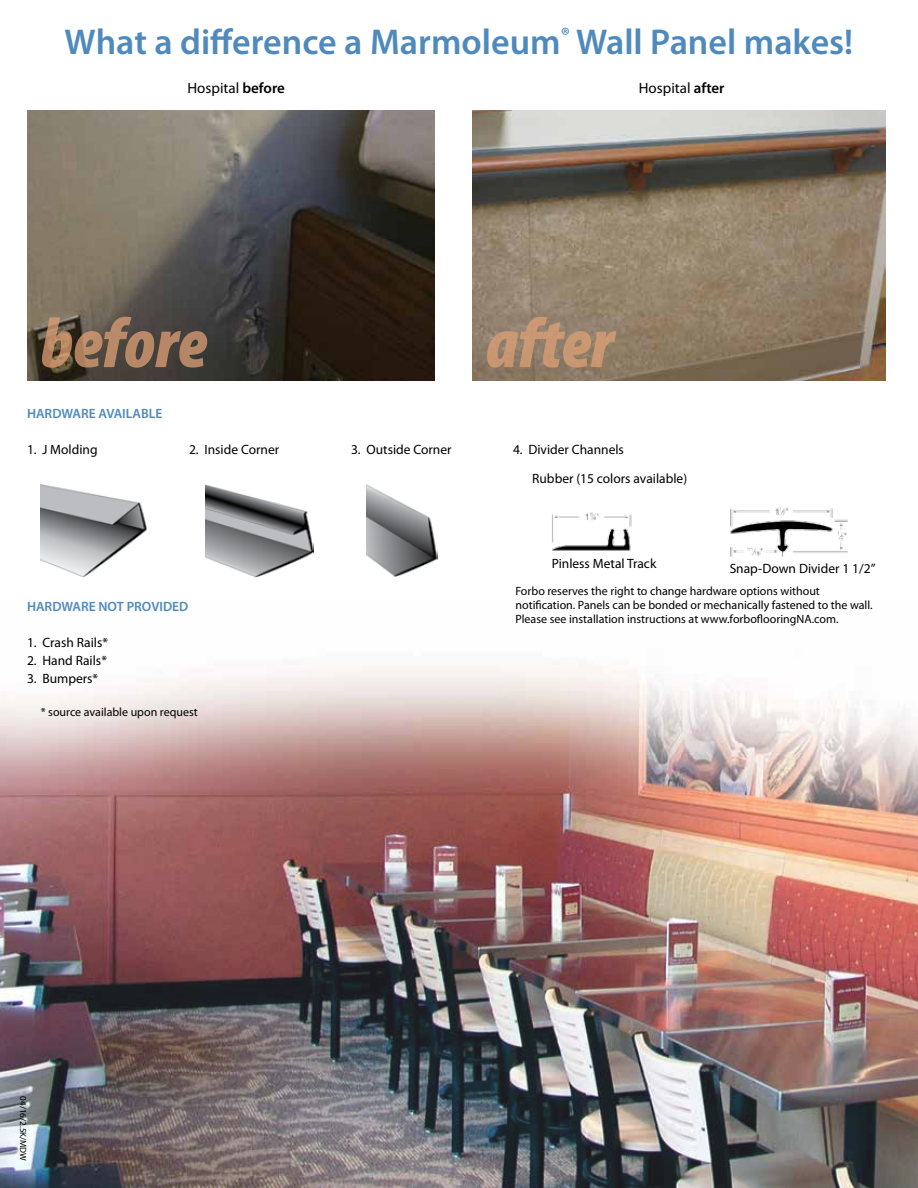
<style>
.page{position:relative;width:918px;height:1188px;background:#fff}
.page>*{position:absolute;margin:0;border:0;box-sizing:border-box;transform-origin:0 0}
.t1{font:600 36px "Myriad Pro";color:#4f8abe}
.t2{font:15px "Myriad Pro";color:#000}
.t3{font:13.5px "Myriad Pro";color:#000}
.t4{font:600 13.5px "Myriad Pro";color:#4f8abe}
.t5{font:12px/14.4px "Myriad Pro";color:#000}
.t6{font:9px "Myriad Pro";color:#000}
.s1{font-weight:600}
</style>
<div class="page">
<img style="left:0;top:665px;width:918px;height:523px">
<img style="left:40px;top:484px;width:107px;height:93px">
<img style="left:367px;top:484px;width:70px;height:93px">
<img style="left:206px;top:485px;width:108px;height:92px">
<img style="left:472px;top:111px;width:413px;height:270px">
<img style="left:27px;top:111px;width:408px;height:270px">
<svg style="left:42px;top:317px;width:165px;height:51px;background:#816651"></svg>
<svg style="left:487px;top:317px;width:129px;height:51px;background:#ab8a6f"></svg>
<img style="left:730px;top:507px;width:118px;height:49px">
<img style="left:552px;top:512px;width:79px;height:38px">
<h1 class="t1" style="left:65px;top:19px;width:790px">What a difference a Marmoleum<sup>®</sup> Wall Panel makes!</h1>
<p class="t2" style="left:188px;top:79px;width:99px">Hospital <span class="s1">before</span></p>
<p class="t2" style="left:639px;top:79px;width:87px">Hospital <span class="s1">after</span></p>
<p class="t4" style="left:27px;top:405px;width:137px">HARDWARE AVAILABLE</p>
<p class="t3" style="left:27px;top:441px;width:72px">1. J Molding</p>
<p class="t3" style="left:189px;top:441px;width:92px">2. Inside Corner</p>
<p class="t3" style="left:351px;top:441px;width:102px">3. Outside Corner</p>
<p class="t3" style="left:513px;top:441px;width:113px">4. Divider Channels</p>
<p class="t4" style="left:27px;top:598px;width:163px">HARDWARE NOT PROVIDED</p>
<p class="t3" style="left:27px;top:635px;width:83px">1. Crash Rails*</p>
<p class="t3" style="left:27px;top:653px;width:81px">2. Hand Rails*</p>
<p class="t3" style="left:27px;top:671px;width:73px">3. Bumpers*</p>
<p class="t5" style="left:41px;top:705px;width:159px">* source available upon request</p>
<p class="t6" style="left:29px;top:1096px;width:66px;rotate:90deg">04/16/2.5K/MDW</p>
<p class="t3" style="left:532px;top:470px;width:156px">Rubber (15 colors available)</p>
<p class="t3" style="left:552px;top:555px;width:106px">Pinless Metal Track</p>
<p class="t5" style="left:515px;top:583px;width:359px">Forbo reserves the right to change hardware options without notification. Panels can be bonded or mechanically fastened to the wall.<br>Please see installation instructions at www.forboflooringNA.com.</p>
<p class="t3" style="left:730px;top:560px;width:147px">Snap-Down Divider 1 1/2”</p>
</div>
